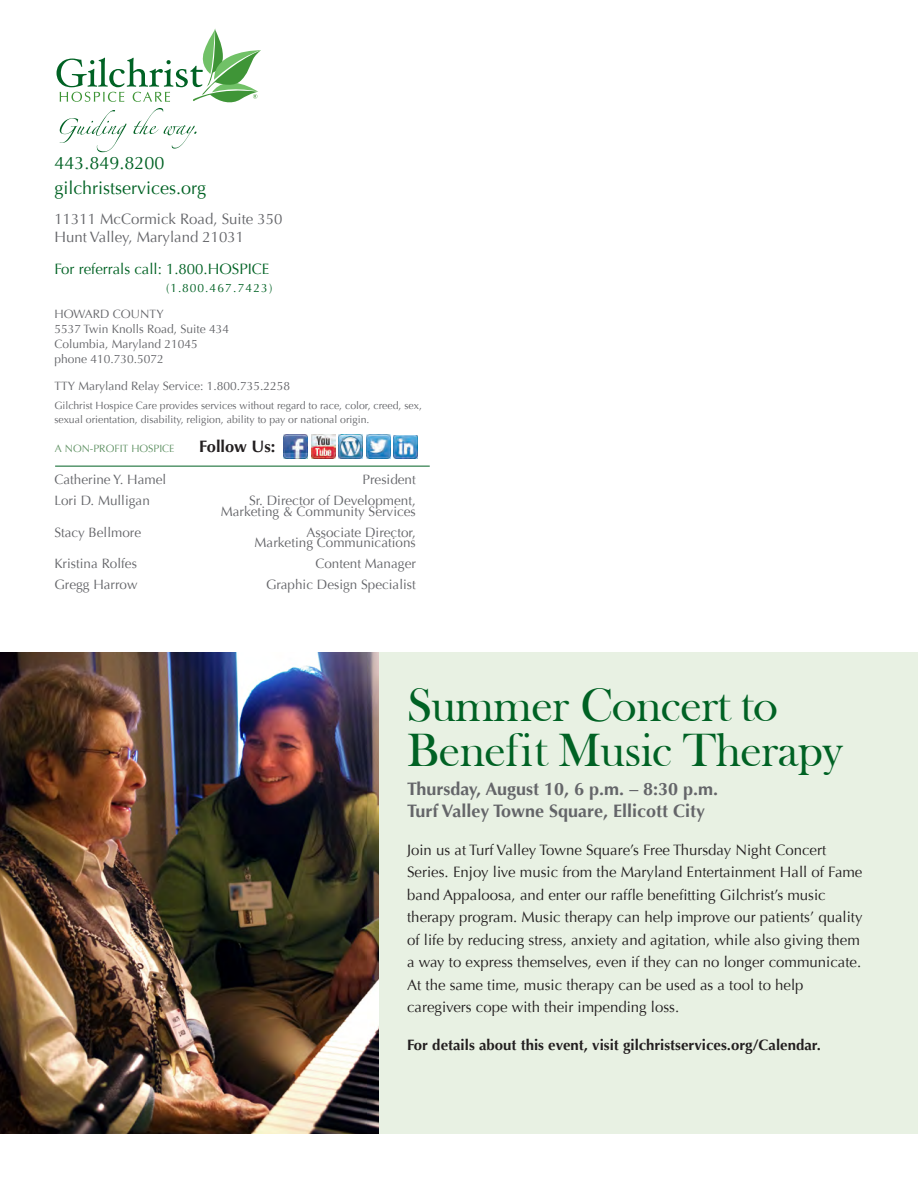
<style>
.page{position:relative;width:918px;height:1188px;background:#fff}
.page>*{position:absolute;margin:0;border:0;box-sizing:border-box;transform-origin:0 0}
.t1{font:48px/45px "Bask Old Face";letter-spacing:-.01em;color:#006224}
.t2{font:700 18px/22.5px "Optima";color:#646569}
.t3{font:18px "Optima";color:#006224}
.t4{font:700 16.5px "Optima";color:#231f20}
.t5{font:15px/22.5px "Optima";color:#231f20}
.t6{font:700 15px "Optima";color:#231f20}
.t7{font:15px "Optima";color:#646569}
.t8{font:15px "Optima";color:#006224}
.t9{font:13.5px/10.5px "Optima";color:#646569;text-align:right}
.t10{font:12px "Optima";color:#646569}
.t11{font:12px "Optima";letter-spacing:.1em;color:#006224}
.t12{font:10.5px/13.5px "Optima";color:#646569}
.t13{font:10.5px "Optima";color:#609264}
.s1{font-family:"Adobe Caslon Pro";font-weight:600;font-style:italic}
</style>
<div class="page">
<div style="left:0;top:652px;width:918px;height:482px;background:#e8f1e3"></div>
<hr style="left:55px;top:466px;width:375px;height:1px;background:#006224">
<svg style="left:57px;top:29px;width:204px;height:123px"></svg>
<img style="left:283px;top:435px;width:24px;height:24px">
<img style="left:311px;top:435px;width:24px;height:24px">
<img style="left:339px;top:435px;width:24px;height:24px">
<img style="left:366px;top:435px;width:24px;height:24px">
<img style="left:394px;top:435px;width:24px;height:24px">
<img style="left:0;top:652px;width:378px;height:482px">
<p class="t3" style="left:54px;top:152px;width:112px">443.849.8200</p>
<p class="t3" style="left:54px;top:177px;width:153px">gilchristservices.org</p>
<p class="t7" style="left:54px;top:210px;width:230px">11311 McCormick Road, Suite 350</p>
<p class="t7" style="left:54px;top:228px;width:191px">Hunt Valley, Maryland 21031</p>
<p class="t8" style="left:54px;top:260px;width:217px">For referrals call: 1.800.HOSPICE</p>
<p class="t11" style="left:166px;top:281px;width:108px">(1.800.467.7423)</p>
<p class="t10" style="left:54px;top:307px;width:111px">HOWARD COUNTY</p>
<p class="t10" style="left:54px;top:322px;width:176px">5537 Twin Knolls Road, Suite 434</p>
<p class="t10" style="left:54px;top:337px;width:145px">Columbia, Maryland 21045</p>
<p class="t10" style="left:54px;top:352px;width:111px">phone 410.730.5072</p>
<p class="t10" style="left:54px;top:379px;width:237px">TTY Maryland Relay Service: 1.800.735.2258</p>
<p class="t12" style="left:54px;top:399px;width:369px">Gilchrist Hospice Care provides services without regard to race, color, creed, sex, sexual orientation, disability, religion, ability to pay or national origin.</p>
<p class="t13" style="left:55px;top:442px;width:121px">A NON-PROFIT HOSPICE</p>
<p class="t4" style="left:199px;top:437px;width:78px">Follow Us:</p>
<p class="t9" style="left:54px;top:474px;width:113px">Catherine Y. Hamel</p>
<p class="t9" style="left:363px;top:474px;width:55px">President</p>
<p class="t9" style="left:54px;top:495px;width:97px">Lori D. Mulligan</p>
<p class="t9" style="left:221px;top:495px;width:197px">Sr. Director of Development,<br>Marketing &amp; Community Services</p>
<p class="t9" style="left:54px;top:527px;width:88px">Stacy Bellmore</p>
<p class="t9" style="left:255px;top:527px;width:163px">Associate Director,<br>Marketing Communications</p>
<p class="t9" style="left:54px;top:558px;width:84px">Kristina Rolfes</p>
<p class="t9" style="left:315px;top:558px;width:102px">Content Manager</p>
<p class="t9" style="left:54px;top:579px;width:85px">Gregg Harrow</p>
<p class="t9" style="left:266px;top:579px;width:151px">Graphic Design Specialist</p>
<p class="t1" style="left:407px;top:683px;width:437px">Summer Concert to<br>Benefit Music Therapy</p>
<p class="t2" style="left:407px;top:778px;width:313px">Thursday, August 10, 6 p.m. <span class="s1">–</span> 8:30 p.m.<br>Turf Valley Towne Square, Ellicott City</p>
<p class="t5" style="left:407px;top:839px;width:457px">Join us at Turf Valley Towne Square’s Free Thursday Night Concert Series. Enjoy live music from the Maryland Entertainment Hall of Fame band Appaloosa, and enter our raffle benefitting Gilchrist’s music therapy program. Music therapy can help improve our patients’ quality of life by reducing stress, anxiety and agitation, while also giving them a way to express themselves, even if they can no longer communicate.<br>At the same time, music therapy can be used as a tool to help caregivers cope with their impending loss.</p>
<p class="t6" style="left:407px;top:1036px;width:415px">For details about this event, visit gilchristservices.org/Calendar.</p>
</div>
